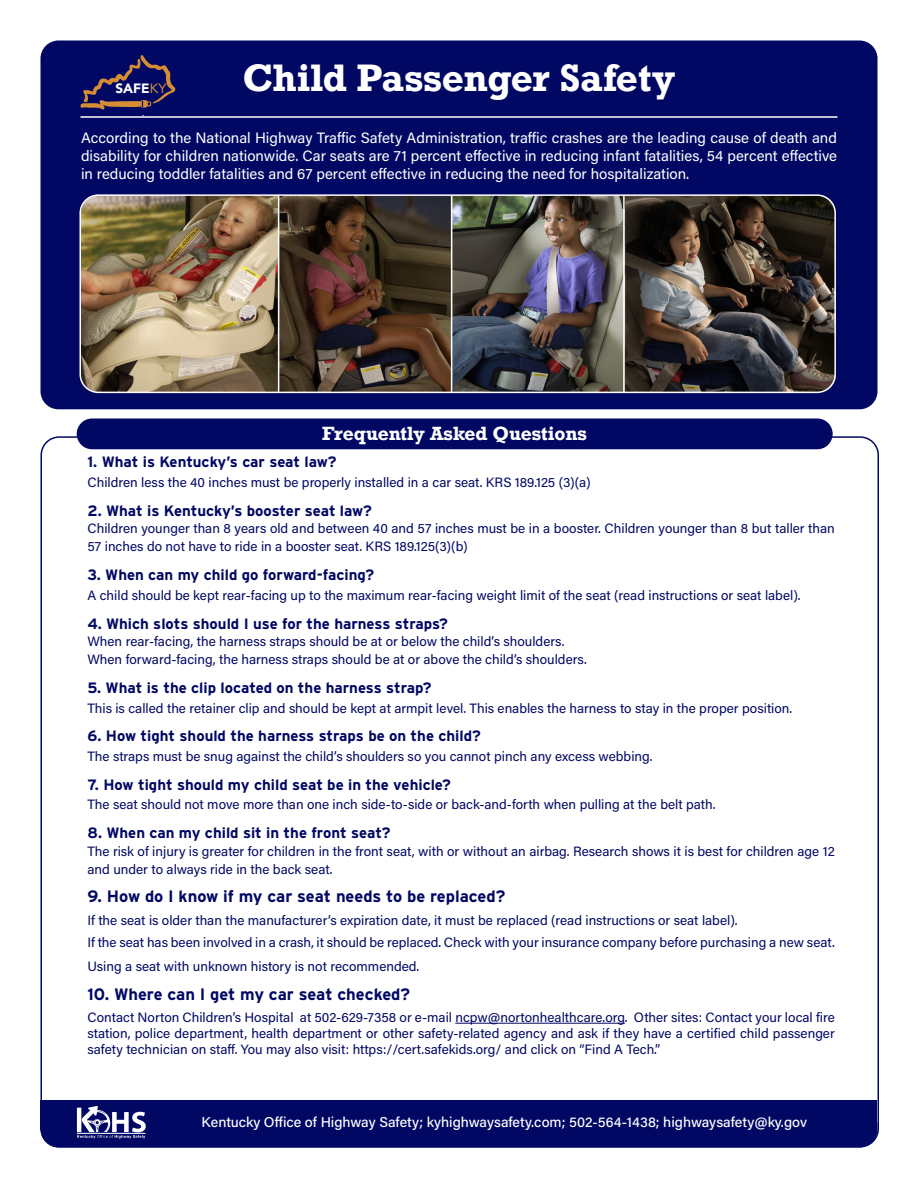
<style>
.page{position:relative;width:918px;height:1188px;background:#fff}
.page>*{position:absolute;margin:0;border:0;box-sizing:border-box;transform-origin:0 0}
.t1{font:700 36px "Rockwell";color:#fff}
.t2{font:700 18px "Rockwell";letter-spacing:-.01em;color:#fff}
.t3{font:700 16.5px "Interstate";color:#010864}
.t4{font:700 15px "Interstate";color:#010864}
.t5{font:15px/18px "Acumin Pro";color:#fff;text-align:justify}
.t6{font:500 14.25px "Acumin Pro";color:#fff}
.t7{font:13.5px/18px "Acumin Pro";color:#010864}
.t8{font:900 13.5px "Avenir";color:#fff}
.s1{font-weight:400;color:#d68e35}
</style>
<div class="page">
<div style="left:40px;top:1101px;width:838px;height:29px;background:#010864"></div>
<div style="left:40px;top:1107px;width:838px;height:41px;background:#010864;border-radius:18px"></div>
<div style="left:40px;top:40px;width:838px;height:369px;background:#010864;border-radius:18px"></div>
<hr style="left:81px;top:116px;width:756px;height:2px;background:#fff">
<img style="left:81px;top:197px;width:197px;height:196px">
<img style="left:279px;top:197px;width:557px;height:196px">
<svg style="left:77px;top:1106px;width:69px;height:33px"></svg>
<svg style="left:80px;top:55px;width:96px;height:61px"></svg>
<div style="left:77px;top:418px;width:756px;height:31px;background:#010864;border-radius:15px"></div>
<hr style="left:455px;top:1023px;width:170px;height:1px;background:#010864">
<div style="left:80px;top:194px;width:756px;height:199px;border:2px solid #fff;border-radius:18px"></div>
<hr style="left:278px;top:195px;width:1px;height:198px;background:#fff">
<hr style="left:451px;top:195px;width:1px;height:198px;background:#fff">
<hr style="left:623px;top:195px;width:2px;height:198px;background:#fff">
<p class="t1" style="left:242px;top:55px;width:435px">Child Passenger Safety</p>
<p class="t5" style="left:81px;top:129px;width:758px">According to the National Highway Traffic Safety Administration, traffic crashes are the leading cause of death and disability for children nationwide. Car seats are 71 percent effective in reducing infant fatalities, 54 percent effective in reducing toddler fatalities and 67 percent effective in reducing the need for hospitalization.</p>
<p class="t8" style="left:116px;top:77px;width:52px">SAFE<span class="s1">KY</span></p>
<p class="t2" style="left:322px;top:421px;width:266px">Frequently Asked Questions</p>
<p class="t4" style="left:87px;top:454px;width:251px">1. What is Kentucky’s car seat law?</p>
<p class="t7" style="left:87px;top:473px;width:505px">Children less the 40 inches must be properly installed in a car seat. KRS 189.125 (3)(a)</p>
<p class="t4" style="left:87px;top:502px;width:286px">2. What is Kentucky’s booster seat law?</p>
<p class="t7" style="left:87px;top:519px;width:749px">Children younger than 8 years old and between 40 and 57 inches must be in a booster. Children younger than 8 but taller than<br>57 inches do not have to ride in a booster seat. KRS 189.125(3)(b)</p>
<p class="t4" style="left:87px;top:567px;width:288px">3. When can my child go forward-facing?</p>
<p class="t7" style="left:87px;top:585px;width:715px">A child should be kept rear-facing up to the maximum rear-facing weight limit of the seat (read instructions or seat label).</p>
<p class="t4" style="left:87px;top:615px;width:362px">4. Which slots should I use for the harness straps?</p>
<p class="t7" style="left:87px;top:632px;width:479px">When rear-facing, the harness straps should be at or below the child’s shoulders.</p>
<p class="t7" style="left:87px;top:650px;width:501px">When forward-facing, the harness straps should be at or above the child’s shoulders.</p>
<p class="t4" style="left:87px;top:679px;width:345px">5. What is the clip located on the harness strap?</p>
<p class="t7" style="left:87px;top:698px;width:706px">This is called the retainer clip and should be kept at armpit level. This enables the harness to stay in the proper position.</p>
<p class="t4" style="left:87px;top:728px;width:395px">6. How tight should the harness straps be on the child?</p>
<p class="t7" style="left:87px;top:747px;width:567px">The straps must be snug against the child’s shoulders so you cannot pinch any excess webbing.</p>
<p class="t4" style="left:87px;top:776px;width:365px">7. How tight should my child seat be in the vehicle?</p>
<p class="t7" style="left:87px;top:795px;width:629px">The seat should not move more than one inch side-to-side or back-and-forth when pulling at the belt path.</p>
<p class="t4" style="left:87px;top:824px;width:305px">8. When can my child sit in the front seat?</p>
<p class="t7" style="left:87px;top:841px;width:749px">The risk of injury is greater for children in the front seat, with or without an airbag. Research shows it is best for children age 12 and under to always ride in the back seat.</p>
<p class="t3" style="left:87px;top:887px;width:419px">9. How do I know if my car seat needs to be replaced?</p>
<p class="t7" style="left:87px;top:910px;width:652px">If the seat is older than the manufacturer’s expiration date, it must be replaced (read instructions or seat label).</p>
<p class="t7" style="left:87px;top:933px;width:749px">If the seat has been involved in a crash, it should be replaced. Check with your insurance company before purchasing a new seat.</p>
<p class="t7" style="left:87px;top:957px;width:333px">Using a seat with unknown history is not recommended.</p>
<p class="t3" style="left:87px;top:985px;width:324px">10. Where can I get my car seat checked?</p>
<p class="t7" style="left:87px;top:1008px;width:749px;line-height:16.2px;text-align:justify">Contact Norton Children’s Hospital at 502-629-7358 or e-mail ncpw@nortonhealthcare.org. Other sites: Contact your local fire station, police department, health department or other safety-related agency and ask if they have a certified child passenger safety technician on staff. You may also visit: https://cert.safekids.org/ and click on “Find A Tech.”</p>
<p class="t6" style="left:202px;top:1112px;width:607px">Kentucky Office of Highway Safety; kyhighwaysafety.com; 502-564-1438; highwaysafety@ky.gov</p>
</div>
